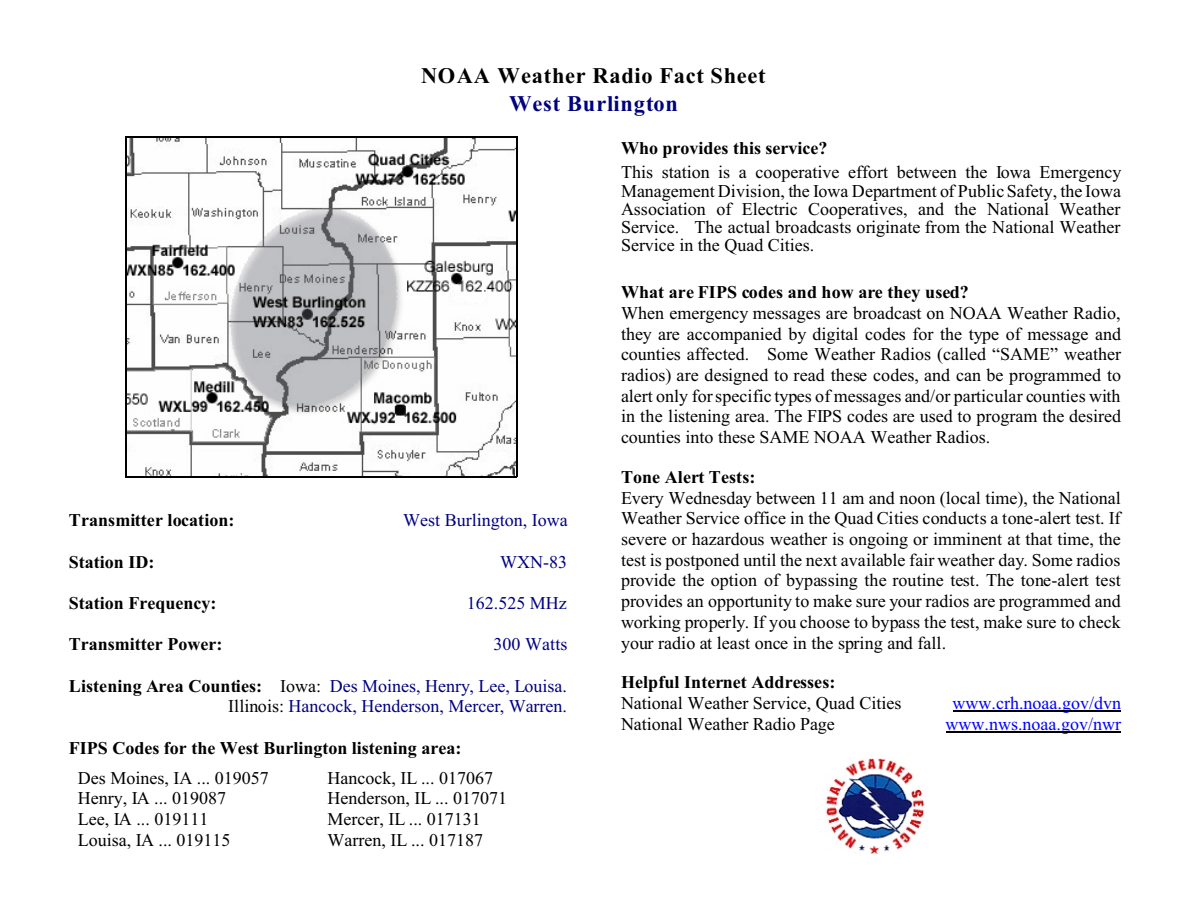
<style>
.page{position:relative;width:1188px;height:918px;background:#fff}
.page>*{position:absolute;margin:0;border:0;box-sizing:border-box;transform-origin:0 0}
.t1{font:700 22.35px "Times New Roman";letter-spacing:.03em;color:#000}
.t2{font:700 22.35px "Times New Roman";letter-spacing:.04em;color:#000080}
.t3{font:18px/20.7px "Times New Roman";color:#000;text-align:justify}
.t4{font:700 18px "Times New Roman";color:#000}
.t5{font:18px/20.7px "Times New Roman";color:#000080;text-align:right}
.t6{font:18px "Times New Roman";color:#00f}
.s1{font-weight:700;color:#000}
.s2{color:#000}
</style>
<div class="page">
<img style="left:127px;top:139px;width:389px;height:337px">
<hr style="left:126px;top:136px;width:1px;height:341px;background:#000">
<hr style="left:516px;top:136px;width:1px;height:341px;background:#000">
<hr style="left:126px;top:136px;width:391px;height:2px;background:#000">
<hr style="left:126px;top:476px;width:391px;height:1px;background:#000">
<img style="left:825px;top:758px;width:100px;height:95px">
<hr style="left:953px;top:711px;width:167px;height:1px;background:#000">
<hr style="left:946px;top:731px;width:174px;height:1px;background:#000">
<p class="t1" style="left:421px;top:68px;width:346px">NOAA Weather Radio Fact Sheet</p>
<p class="t2" style="left:509px;top:96px;width:170px">West Burlington</p>
<p class="t4" style="left:69px;top:514px;width:167px">Transmitter location:</p>
<p class="t5" style="left:403px;top:511px;width:166px">West Burlington, Iowa</p>
<p class="t4" style="left:69px;top:555px;width:87px">Station ID:</p>
<p class="t5" style="left:500px;top:553px;width:68px">WXN-83</p>
<p class="t4" style="left:69px;top:597px;width:149px">Station Frequency:</p>
<p class="t5" style="left:467px;top:594px;width:101px">162.525 MHz</p>
<p class="t4" style="left:69px;top:638px;width:155px">Transmitter Power:</p>
<p class="t5" style="left:493px;top:636px;width:76px">300 Watts</p>
<p class="t5" style="left:69px;top:677px;width:500px"><span class="s1">Listening Area Counties:</span> <span class="s2">Iowa:</span> Des Moines, Henry, Lee, Louisa.<br><span class="s2">Illinois:</span> Hancock, Henderson, Mercer, Warren.</p>
<p class="t4" style="left:69px;top:742px;width:394px">FIPS Codes for the West Burlington listening area:</p>
<p class="t3" style="left:78px;top:769px;width:192px;text-align:left">Des Moines, IA ... 019057<br>Henry, IA ... 019087<br>Lee, IA ... 019111<br>Louisa, IA ... 019115</p>
<p class="t3" style="left:328px;top:769px;width:181px;text-align:left">Hancock, IL ... 017067<br>Henderson, IL ... 017071<br>Mercer, IL ... 017131<br>Warren, IL ... 017187</p>
<p class="t4" style="left:621px;top:141px;width:208px">Who provides this service?</p>
<p class="t3" style="left:621px;top:165px;width:502px;line-height:18px">This station is a cooperative effort between the Iowa Emergency Management Division, the Iowa Department of Public Safety, the Iowa Association of Electric Cooperatives, and the National Weather Service. The actual broadcasts originate from the National Weather Service in the Quad Cities.</p>
<p class="t4" style="left:621px;top:286px;width:349px">What are FIPS codes and how are they used?</p>
<p class="t3" style="left:621px;top:304px;width:502px">When emergency messages are broadcast on NOAA Weather Radio, they are accompanied by digital codes for the type of message and counties affected. Some Weather Radios (called “SAME” weather radios) are designed to read these codes, and can be programmed to alert only for specific types of messages and/or particular counties with in the listening area. The FIPS codes are used to program the desired counties into these SAME NOAA Weather Radios.</p>
<p class="t4" style="left:621px;top:471px;width:136px">Tone Alert Tests:</p>
<p class="t3" style="left:621px;top:489px;width:501px">Every Wednesday between 11 am and noon (local time), the National Weather Service office in the Quad Cities conducts a tone-alert test. If severe or hazardous weather is ongoing or imminent at that time, the test is postponed until the next available fair weather day. Some radios provide the option of bypassing the routine test. The tone-alert test provides an opportunity to make sure your radios are programmed and working properly. If you choose to bypass the test, make sure to check your radio at least once in the spring and fall.</p>
<p class="t4" style="left:621px;top:676px;width:216px">Helpful Internet Addresses:</p>
<p class="t3" style="left:621px;top:694px;width:282px">National Weather Service, Quad Cities</p>
<p class="t6" style="left:953px;top:697px;width:170px">www.crh.noaa.gov/dvn</p>
<p class="t3" style="left:621px;top:715px;width:215px">National Weather Radio Page</p>
<p class="t6" style="left:946px;top:717px;width:177px">www.nws.noaa.gov/nwr</p>
</div>
